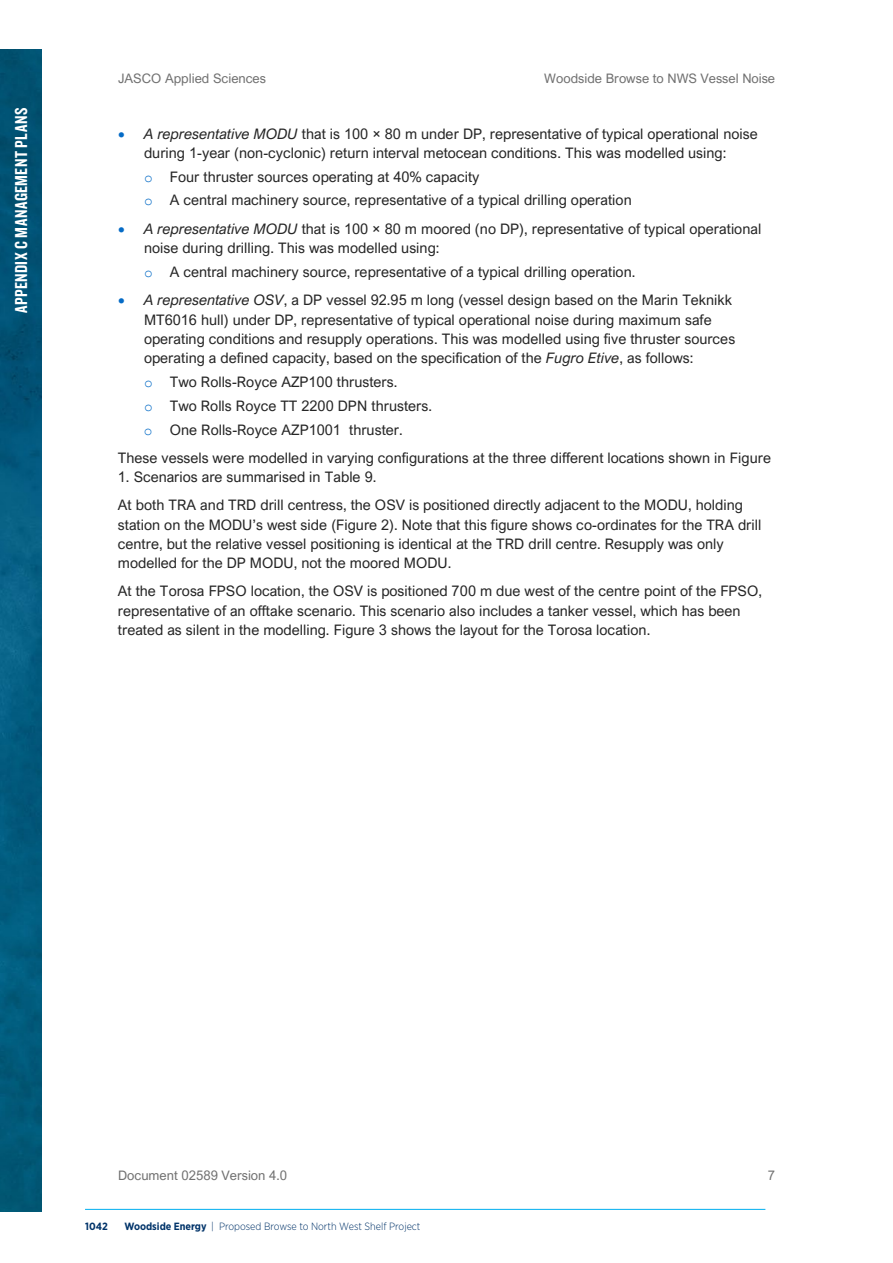
<style>
.page{position:relative;width:893px;height:1263px;background:#fff}
.page>*{position:absolute;margin:0;border:0;box-sizing:border-box;transform-origin:0 0}
.t1{font:18px "Knockout HTF49 Liteweight";color:#fff}
.t2{font:14.55px/19.4px "Arial Nova";color:#262626}
.t3{font:13.05px "Arial Nova";color:#717171}
.t4{font:300 10.5px "Gotham Narrow";color:#003369}
.t5{font:700 10.5px "Gotham Narrow";color:#003369}
.s1{color:#056bc6}
.s2{font-style:italic}
.s3{font-family:"Courier New";color:#056bc6}
.s4{font-weight:700}
</style>
<div class="page">
<img style="left:0;top:50px;width:41px;height:1161px">
<hr style="left:85px;top:1209px;width:680px;height:1px;background:#00aeef">
<p class="t1" style="left:12px;top:313px;width:206px;rotate:-90deg">Appendix C Management plans</p>
<p class="t3" style="left:118px;top:71px;width:149px">JASCO Applied Sciences</p>
<p class="t3" style="left:544px;top:71px;width:232px">Woodside Browse to NWS Vessel Noise</p>
<p class="t2" style="left:118px;top:124px;width:641px;text-align:center"><span class="s1">•</span> <span class="s2">A representative MODU</span> that is 100 × 80 m under DP, representative of typical operational noise during 1-year (non-cyclonic) return interval metocean conditions. This was modelled using:</p>
<p class="t2" style="left:144px;top:165px;width:489px;line-height:23.7px"><span class="s3">o</span> Four thruster sources operating at 40% capacity<br><span class="s3">o</span> A central machinery source, representative of a typical drilling operation</p>
<p class="t2" style="left:144px;top:219px;width:619px;text-indent:-26px"><span class="s1">•</span> <span class="s2">A representative MODU</span> that is 100 × 80 m moored (no DP), representative of typical operational noise during drilling. This was modelled using:</p>
<p class="t2" style="left:144px;top:262px;width:493px"><span class="s3">o</span> A central machinery source, representative of a typical drilling operation.</p>
<p class="t2" style="left:144px;top:290px;width:593px;text-indent:-26px"><span class="s1">•</span> <span class="s2">A representative OSV</span>, a DP vessel 92.95 m long (vessel design based on the Marin Teknikk MT6016 hull) under DP, representative of typical operational noise during maximum safe operating conditions and resupply operations. This was modelled using five thruster sources operating a defined capacity, based on the specification of the <span class="s2">Fugro Etive</span>, as follows:</p>
<p class="t2" style="left:144px;top:370px;width:290px;line-height:23.7px"><span class="s3">o</span> Two Rolls-Royce AZP100 thrusters.<br><span class="s3">o</span> Two Rolls Royce TT 2200 DPN thrusters. <span class="s3">o</span> One Rolls-Royce AZP1001 thruster.</p>
<p class="t2" style="left:118px;top:448px;width:655px">These vessels were modelled in varying configurations at the three different locations shown in Figure</p>
<p class="t2" style="left:118px;top:463px;width:626px;line-height:28px">1. Scenarios are summarised in Table 9.<br>At both TRA and TRD drill centress, the OSV is positioned directly adjacent to the MODU, holding</p>
<p class="t2" style="left:118px;top:515px;width:645px">station on the MODU’s west side (Figure 2). Note that this figure shows co-ordinates for the TRA drill centre, but the relative vessel positioning is identical at the TRD drill centre. Resupply was only modelled for the DP MODU, not the moored MODU.</p>
<p class="t2" style="left:118px;top:581px;width:646px">At the Torosa FPSO location, the OSV is positioned 700 m due west of the centre point of the FPSO, representative of an offtake scenario. This scenario also includes a tanker vessel, which has been treated as silent in the modelling. Figure 3 shows the layout for the Torosa location.</p>
<p class="t3" style="left:118px;top:1168px;width:170px">Document 02589 Version 4.0</p>
<p class="t3" style="left:768px;top:1168px;width:9px">7</p>
<p class="t5" style="left:85px;top:1219px;width:24px">1042</p>
<p class="t4" style="left:124px;top:1219px;width:298px"><span class="s4">Woodside Energy</span> | Proposed Browse to North West Shelf Project</p>
</div>
